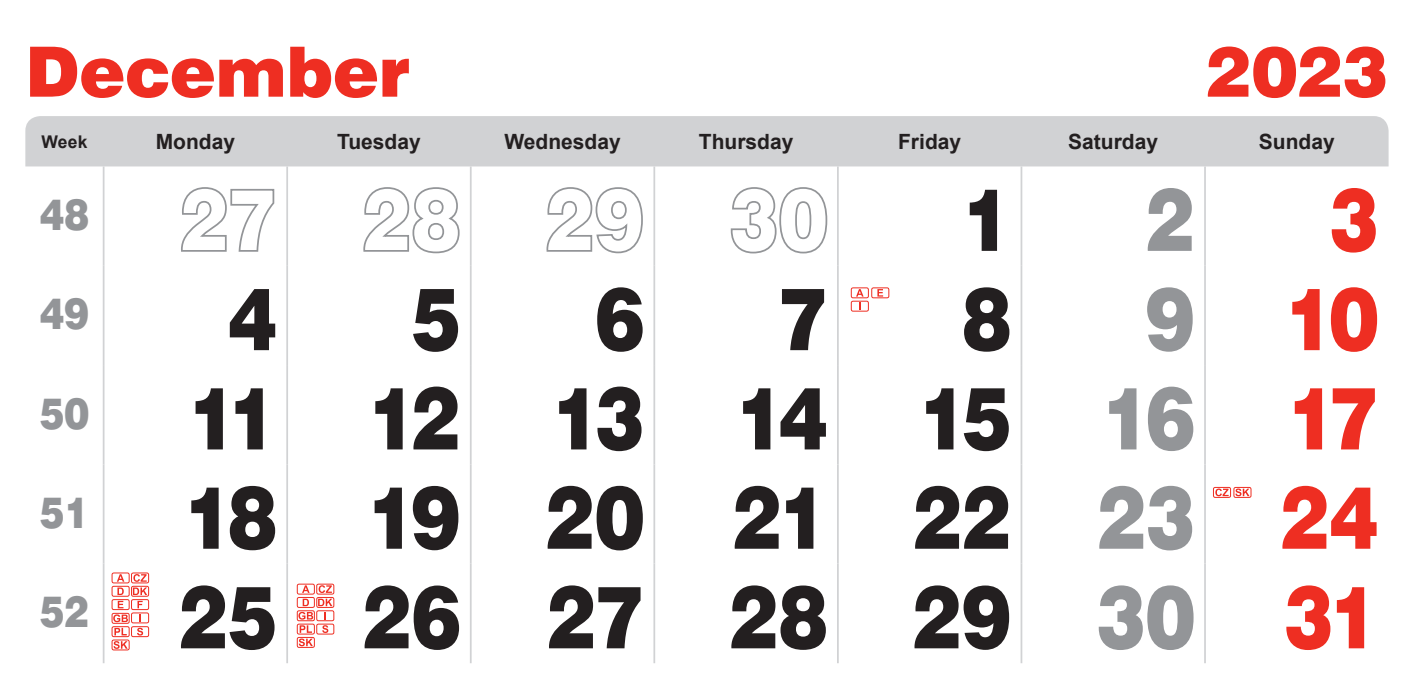
<style>
.page{position:relative;width:1409px;height:695px;background:#fff}
.page>*{position:absolute;margin:0;border:0;box-sizing:border-box;transform-origin:0 0}
.t1{font:81.2px/99.4px "Swis 721 Blk PL";letter-spacing:-.055em;color:#231f20;text-align:justify;scale:.86 1}
.t2{font:81.2px "Swis 721 Blk PL";color:#939598;scale:.86 1}
.t3{font:81.2px "Swis 721 Blk PL";color:#ee2e22;scale:.86 1}
.t4{font:64.75px "Swis 721 Blk PL";letter-spacing:-.01em;color:#ee2e22}
.t5{font:40.25px "Swis 721 Blk PL";color:#939598;scale:.87 1}
.t6{font:700 21px "Arial";color:#231f20}
.t7{font:700 17.5px "Arial";color:#231f20}
.s1{color:#939598}
.s2{color:#ee2e22}
</style>
<div class="page">
<div style="left:25px;top:116px;width:1363px;height:50px;background:#d1d2d4"></div>
<hr style="left:103px;top:166px;width:1px;height:100px;background:#d1d2d4">
<hr style="left:286px;top:166px;width:2px;height:100px;background:#d1d2d4">
<hr style="left:470px;top:166px;width:2px;height:100px;background:#d1d2d4">
<hr style="left:653px;top:166px;width:2px;height:100px;background:#d1d2d4">
<hr style="left:837px;top:166px;width:2px;height:100px;background:#d1d2d4">
<hr style="left:1020px;top:166px;width:2px;height:100px;background:#d1d2d4">
<hr style="left:1204px;top:166px;width:2px;height:100px;background:#d1d2d4">
<hr style="left:103px;top:266px;width:1px;height:99px;background:#d1d2d4">
<hr style="left:286px;top:266px;width:2px;height:99px;background:#d1d2d4">
<hr style="left:470px;top:266px;width:2px;height:99px;background:#d1d2d4">
<hr style="left:653px;top:266px;width:2px;height:99px;background:#d1d2d4">
<hr style="left:837px;top:266px;width:2px;height:99px;background:#d1d2d4">
<hr style="left:1020px;top:266px;width:2px;height:99px;background:#d1d2d4">
<hr style="left:1204px;top:266px;width:2px;height:99px;background:#d1d2d4">
<hr style="left:103px;top:365px;width:1px;height:99px;background:#d1d2d4">
<hr style="left:286px;top:365px;width:2px;height:99px;background:#d1d2d4">
<hr style="left:470px;top:365px;width:2px;height:99px;background:#d1d2d4">
<hr style="left:653px;top:365px;width:2px;height:99px;background:#d1d2d4">
<hr style="left:837px;top:365px;width:2px;height:99px;background:#d1d2d4">
<hr style="left:1020px;top:365px;width:2px;height:99px;background:#d1d2d4">
<hr style="left:1204px;top:365px;width:2px;height:99px;background:#d1d2d4">
<hr style="left:103px;top:464px;width:1px;height:99px;background:#d1d2d4">
<hr style="left:286px;top:464px;width:2px;height:99px;background:#d1d2d4">
<hr style="left:470px;top:464px;width:2px;height:99px;background:#d1d2d4">
<hr style="left:653px;top:464px;width:2px;height:99px;background:#d1d2d4">
<hr style="left:837px;top:464px;width:2px;height:99px;background:#d1d2d4">
<hr style="left:1020px;top:464px;width:2px;height:99px;background:#d1d2d4">
<hr style="left:1204px;top:464px;width:2px;height:99px;background:#d1d2d4">
<hr style="left:103px;top:563px;width:1px;height:100px;background:#d1d2d4">
<hr style="left:286px;top:563px;width:2px;height:100px;background:#d1d2d4">
<hr style="left:470px;top:563px;width:2px;height:100px;background:#d1d2d4">
<hr style="left:653px;top:563px;width:2px;height:100px;background:#d1d2d4">
<hr style="left:837px;top:563px;width:2px;height:100px;background:#d1d2d4">
<hr style="left:1020px;top:563px;width:2px;height:100px;background:#d1d2d4">
<hr style="left:1204px;top:563px;width:2px;height:100px;background:#d1d2d4">
<svg style="left:181px;top:187px;width:94px;height:65px"></svg>
<svg style="left:363px;top:187px;width:97px;height:67px"></svg>
<svg style="left:546px;top:187px;width:97px;height:67px"></svg>
<svg style="left:730px;top:187px;width:98px;height:67px"></svg>
<svg style="left:856px;top:289px;width:8px;height:7px"></svg>
<div style="left:851px;top:287px;width:18px;height:11px;border:1px solid #ee2e22;border-radius:2px"></div>
<svg style="left:877px;top:289px;width:6px;height:7px"></svg>
<div style="left:871px;top:287px;width:18px;height:11px;border:1px solid #ee2e22;border-radius:2px"></div>
<div style="left:851px;top:301px;width:18px;height:10px;border:1px solid #ee2e22;border-radius:2px"></div>
<svg style="left:1235px;top:489px;width:14px;height:6px"></svg>
<div style="left:1233px;top:487px;width:18px;height:10px;border:1px solid #ee2e22;border-radius:2px"></div>
<svg style="left:1215px;top:489px;width:14px;height:6px"></svg>
<div style="left:1213px;top:487px;width:18px;height:10px;border:1px solid #ee2e22;border-radius:2px"></div>
<div style="left:297px;top:583px;width:18px;height:11px;border:1px solid #ee2e22;border-radius:2px"></div>
<div style="left:316px;top:583px;width:18px;height:11px;border:1px solid #ee2e22;border-radius:2px"></div>
<div style="left:297px;top:597px;width:18px;height:10px;border:1px solid #ee2e22;border-radius:2px"></div>
<div style="left:316px;top:597px;width:18px;height:10px;border:1px solid #ee2e22;border-radius:2px"></div>
<svg style="left:322px;top:625px;width:6px;height:7px"></svg>
<div style="left:316px;top:623px;width:18px;height:11px;border:1px solid #ee2e22;border-radius:2px"></div>
<svg style="left:299px;top:639px;width:14px;height:6px"></svg>
<div style="left:297px;top:637px;width:18px;height:10px;border:1px solid #ee2e22;border-radius:2px"></div>
<div style="left:297px;top:610px;width:18px;height:11px;border:1px solid #ee2e22;border-radius:2px"></div>
<svg style="left:298px;top:585px;width:34px;height:34px"></svg>
<div style="left:316px;top:610px;width:18px;height:11px;border:1px solid #ee2e22;border-radius:2px"></div>
<div style="left:297px;top:623px;width:18px;height:11px;border:1px solid #ee2e22;border-radius:2px"></div>
<svg style="left:300px;top:625px;width:12px;height:7px"></svg>
<svg style="left:137px;top:628px;width:6px;height:7px"></svg>
<div style="left:131px;top:626px;width:18px;height:11px;border:1px solid #ee2e22;border-radius:2px"></div>
<svg style="left:114px;top:641px;width:14px;height:7px"></svg>
<div style="left:112px;top:639px;width:18px;height:11px;border:1px solid #ee2e22;border-radius:2px"></div>
<svg style="left:117px;top:574px;width:7px;height:7px"></svg>
<div style="left:112px;top:572px;width:18px;height:11px;border:1px solid #ee2e22;border-radius:2px"></div>
<svg style="left:133px;top:574px;width:14px;height:7px"></svg>
<div style="left:131px;top:572px;width:18px;height:11px;border:1px solid #ee2e22;border-radius:2px"></div>
<div style="left:112px;top:585px;width:18px;height:11px;border:1px solid #ee2e22;border-radius:2px"></div>
<div style="left:131px;top:585px;width:18px;height:11px;border:1px solid #ee2e22;border-radius:2px"></div>
<svg style="left:117px;top:587px;width:7px;height:21px"></svg>
<div style="left:112px;top:599px;width:18px;height:11px;border:1px solid #ee2e22;border-radius:2px"></div>
<svg style="left:133px;top:587px;width:14px;height:21px"></svg>
<div style="left:131px;top:599px;width:18px;height:11px;border:1px solid #ee2e22;border-radius:2px"></div>
<div style="left:112px;top:612px;width:18px;height:11px;border:1px solid #ee2e22;border-radius:2px"></div>
<svg style="left:139px;top:614px;width:2px;height:7px"></svg>
<div style="left:131px;top:612px;width:18px;height:11px;border:1px solid #ee2e22;border-radius:2px"></div>
<div style="left:112px;top:626px;width:18px;height:11px;border:1px solid #ee2e22;border-radius:2px"></div>
<svg style="left:113px;top:614px;width:15px;height:21px"></svg>
<p class="t4" style="left:25px;top:30px;width:386px">December</p>
<p class="t4" style="left:1206px;top:30px;width:184px">2023</p>
<p class="t7" style="left:41px;top:129px;width:48px">Week</p>
<p class="t6" style="left:156px;top:127px;width:81px">Monday</p>
<p class="t6" style="left:337px;top:127px;width:85px">Tuesday</p>
<p class="t6" style="left:504px;top:127px;width:118px">Wednesday</p>
<p class="t6" style="left:699px;top:127px;width:96px">Thursday</p>
<p class="t6" style="left:898px;top:127px;width:65px">Friday</p>
<p class="t6" style="left:1068px;top:127px;width:91px">Saturday</p>
<p class="t6" style="left:1259px;top:127px;width:77px">Sunday</p>
<p class="t5" style="left:40px;top:188px;width:58px">48</p>
<p class="t1" style="left:962px;top:169px;width:59px">1</p>
<p class="t2" style="left:1146px;top:167px;width:59px">2</p>
<p class="t3" style="left:1329px;top:167px;width:59px">3</p>
<p class="t1" style="left:40px;top:269px;width:1558px;text-indent:1106px"><span class="s1">9</span> <span class="s2">10<br></span><sup>50</sup> 11 12 13 14 15 <span class="s1">16</span> <span class="s2">17<br></span><sup>51</sup> 18 19 20 21 22 <span class="s1">23</span> <span class="s2">24<br></span><sup>52</sup> 25 26 27 28 29 <span class="s1">30</span> <span class="s2">31</span></p>
<p class="t5" style="left:40px;top:288px;width:58px">49</p>
<p class="t1" style="left:228px;top:269px;width:59px">4</p>
<p class="t1" style="left:411px;top:269px;width:59px">5</p>
<p class="t1" style="left:595px;top:269px;width:59px">6</p>
<p class="t1" style="left:779px;top:269px;width:59px">7</p>
<p class="t1" style="left:962px;top:269px;width:59px">8</p>
</div>
